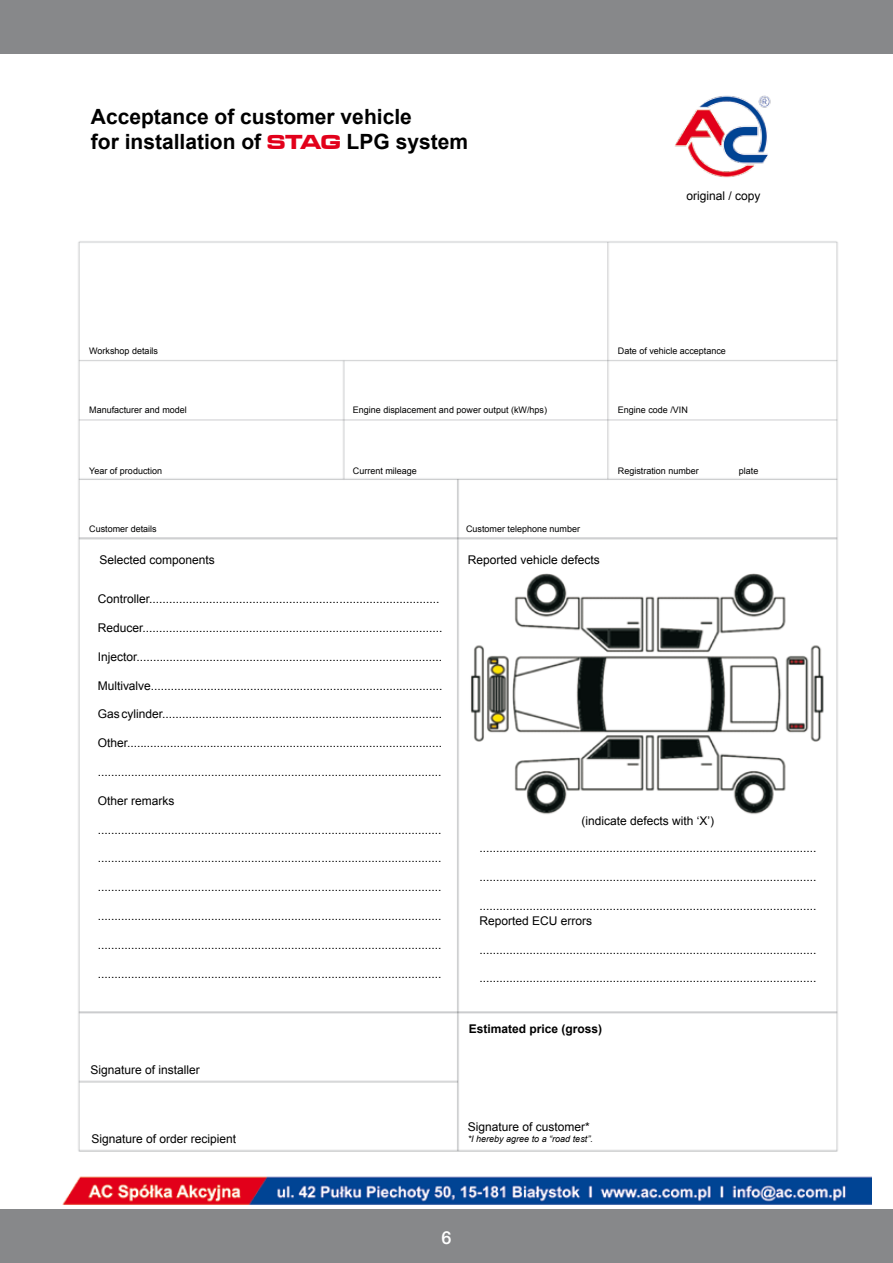
<style>
.page{position:relative;width:893px;height:1263px;background:#fff}
.page>*{position:absolute;margin:0;border:0;box-sizing:border-box;transform-origin:0 0}
.t1{font:700 21px/25.2px "Arial";color:#000}
.t2{font:500 18px "Helvetica Neue CE";color:#fff}
.t3{font:12px "Arial";color:#000}
.t4{font:700 12px "Arial";color:#000}
.t5{font:9px "Arial";color:#000}
.t6{font:italic 9px "Arial";color:#000}
.s1{font-family:"Microgramma D Bold Exte";font-weight:400;color:#e2001a}
</style>
<div class="page">
<div style="left:0;top:0;width:893px;height:54px;background:#87888a"></div>
<div style="left:0;top:1209px;width:893px;height:54px;background:#87888a"></div>
<img style="left:62px;top:241px;width:810px;height:963px">
<img style="left:675px;top:95px;width:96px;height:83px">
<h1 class="t1" style="left:91px;top:105px;width:379px">Acceptance of customer vehicle<br>for installation of <span class="s1">STAG</span> LPG system</h1>
<p class="t3" style="left:686px;top:188px;width:76px">original / copy</p>
<p class="t5" style="left:89px;top:345px;width:70px">Workshop details</p>
<p class="t5" style="left:618px;top:345px;width:110px">Date of vehicle acceptance</p>
<p class="t5" style="left:89px;top:404px;width:99px">Manufacturer and model</p>
<p class="t5" style="left:353px;top:404px;width:196px">Engine displacement and power output (kW/hps)</p>
<p class="t5" style="left:618px;top:404px;width:72px">Engine code /VIN</p>
<p class="t5" style="left:89px;top:465px;width:74px">Year of production</p>
<p class="t5" style="left:353px;top:465px;width:66px">Current mileage</p>
<p class="t5" style="left:618px;top:465px;width:83px">Registration number</p>
<p class="t5" style="left:739px;top:465px;width:21px">plate</p>
<p class="t5" style="left:89px;top:523px;width:69px">Customer details</p>
<p class="t5" style="left:466px;top:523px;width:116px">Customer telephone number</p>
<p class="t3" style="left:99px;top:552px;width:117px">Selected components</p>
<p class="t3" style="left:98px;top:591px;width:343px">Controller.......................................................................................</p>
<p class="t3" style="left:98px;top:620px;width:346px">Reducer..........................................................................................</p>
<p class="t3" style="left:98px;top:649px;width:346px">Injector............................................................................................</p>
<p class="t3" style="left:98px;top:677px;width:346px">Multivalve........................................................................................</p>
<p class="t3" style="left:98px;top:706px;width:346px">Gas cylinder....................................................................................</p>
<p class="t3" style="left:98px;top:735px;width:346px">Other...............................................................................................</p>
<p class="t3" style="left:98px;top:764px;width:345px">.......................................................................................................</p>
<p class="t3" style="left:98px;top:793px;width:78px">Other remarks</p>
<p class="t3" style="left:98px;top:821px;width:345px">.......................................................................................................</p>
<p class="t3" style="left:98px;top:850px;width:345px">.......................................................................................................</p>
<p class="t3" style="left:98px;top:879px;width:345px">.......................................................................................................</p>
<p class="t3" style="left:98px;top:908px;width:345px">.......................................................................................................</p>
<p class="t3" style="left:98px;top:937px;width:345px">.......................................................................................................</p>
<p class="t3" style="left:98px;top:965px;width:345px">.......................................................................................................</p>
<p class="t3" style="left:468px;top:552px;width:134px">Reported vehicle defects</p>
<p class="t3" style="left:581px;top:813px;width:134px">(indicate defects with ‘X’)</p>
<p class="t3" style="left:479px;top:840px;width:338px">.....................................................................................................</p>
<p class="t3" style="left:479px;top:869px;width:338px">.....................................................................................................</p>
<p class="t3" style="left:479px;top:898px;width:338px">.....................................................................................................</p>
<p class="t3" style="left:479px;top:913px;width:114px">Reported ECU errors</p>
<p class="t3" style="left:479px;top:941px;width:338px">.....................................................................................................</p>
<p class="t3" style="left:479px;top:970px;width:338px">.....................................................................................................</p>
<p class="t3" style="left:90px;top:1062px;width:111px">Signature of installer</p>
<p class="t3" style="left:91px;top:1131px;width:146px">Signature of order recipient</p>
<p class="t4" style="left:469px;top:1020px;width:135px">Estimated price (gross)</p>
<p class="t3" style="left:468px;top:1119px;width:124px">Signature of customer*</p>
<p class="t6" style="left:468px;top:1133px;width:127px">*I hereby agree to a “road test”.</p>
<h2 class="t2" style="left:441px;top:1226px;width:12px">6</h2>
</div>
